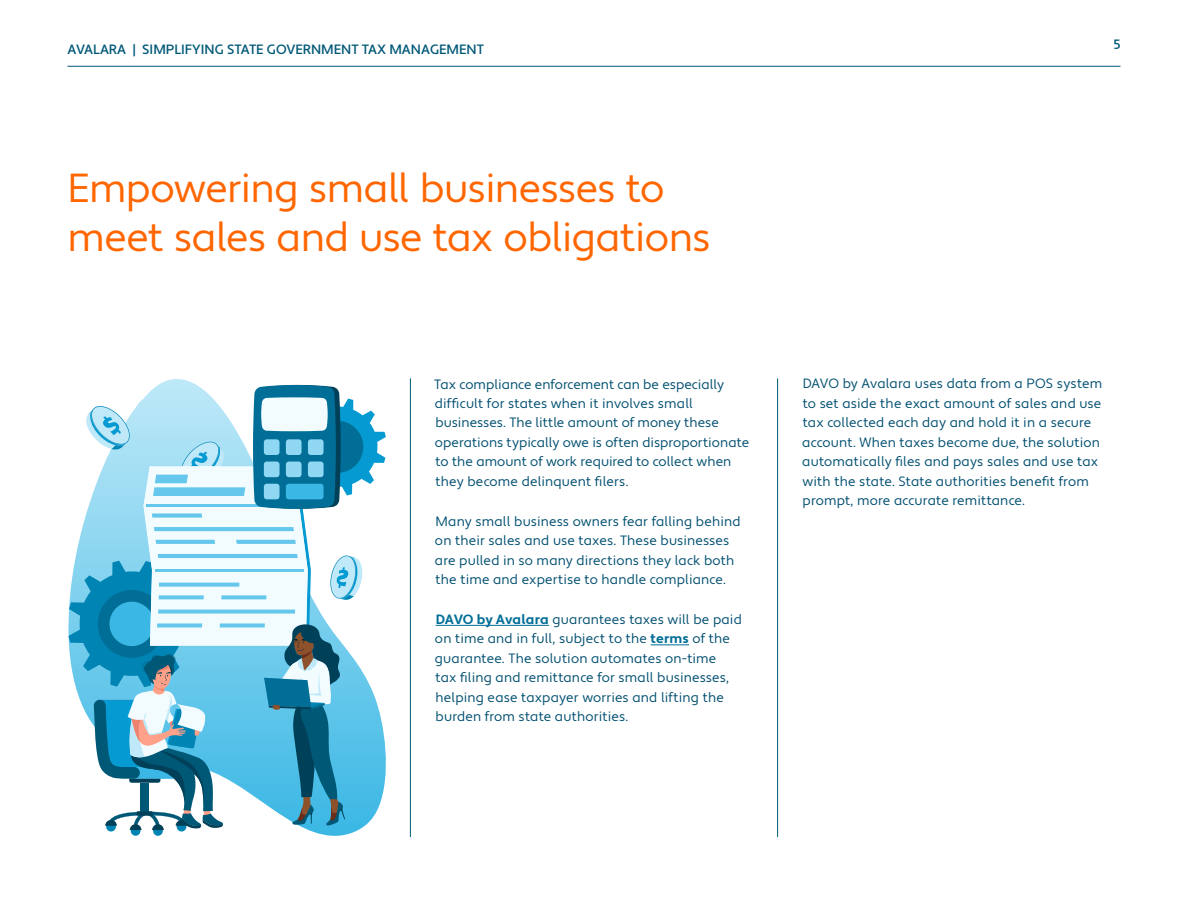
<style>
.page{position:relative;width:1188px;height:918px;background:#fff}
.page>*{position:absolute;margin:0;border:0;box-sizing:border-box;transform-origin:0 0}
.t1{font:40.5px/48.6px "Apertura";letter-spacing:-.02em;color:#f60}
.t2{font:13.5px/19.5px "Apertura";letter-spacing:.005em;color:#014f70}
.t3{font:500 13.5px "Apertura";color:#005877}
.s1{font-weight:700;color:#006e96}
</style>
<div class="page">
<hr style="left:436px;top:625px;width:113px;height:1px;background:#006e96">
<hr style="left:651px;top:645px;width:38px;height:1px;background:#006e96">
<svg style="left:106px;top:822px;width:10px;height:10px"></svg>
<div style="left:131px;top:826px;width:9px;height:10px;background:#0084b4;border-radius:50%"></div>
<div style="left:153px;top:826px;width:10px;height:10px;background:#0084b4;border-radius:50%"></div>
<svg style="left:68px;top:385px;width:318px;height:445px"></svg>
<hr style="left:777px;top:378px;width:1px;height:459px;background:#005877">
<hr style="left:410px;top:378px;width:1px;height:459px;background:#005877">
<hr style="left:68px;top:66px;width:1053px;height:1px;background:#005877">
<p class="t3" style="left:68px;top:41px;width:418px">AVALARA | SIMPLIFYING STATE GOVERNMENT TAX MANAGEMENT</p>
<p class="t3" style="left:1114px;top:36px;width:8px">5</p>
<h1 class="t1" style="left:68px;top:165px;width:645px">Empowering small businesses to meet sales and use tax obligations</h1>
<p class="t2" style="left:434px;top:375px;width:316px">Tax compliance enforcement can be especially difficult for states when it involves small businesses. The little amount of money these operations typically owe is often disproportionate to the amount of work required to collect when they become delinquent filers.</p>
<p class="t2" style="left:435px;top:512px;width:307px">Many small business owners fear falling behind on their sales and use taxes. These businesses are pulled in so many directions they lack both the time and expertise to handle compliance.</p>
<p class="t2" style="left:435px;top:610px;width:308px"><span class="s1">DAVO by Avalara</span> guarantees taxes will be paid on time and in full, subject to the <span class="s1">terms</span> of the guarantee. The solution automates on-time<br>tax filing and remittance for small businesses, helping ease taxpayer worries and lifting the burden from state authorities.</p>
<p class="t2" style="left:802px;top:374px;width:302px">DAVO by Avalara uses data from a POS system to set aside the exact amount of sales and use tax collected each day and hold it in a secure account. When taxes become due, the solution automatically files and pays sales and use tax with the state. State authorities benefit from prompt, more accurate remittance.</p>
</div>
